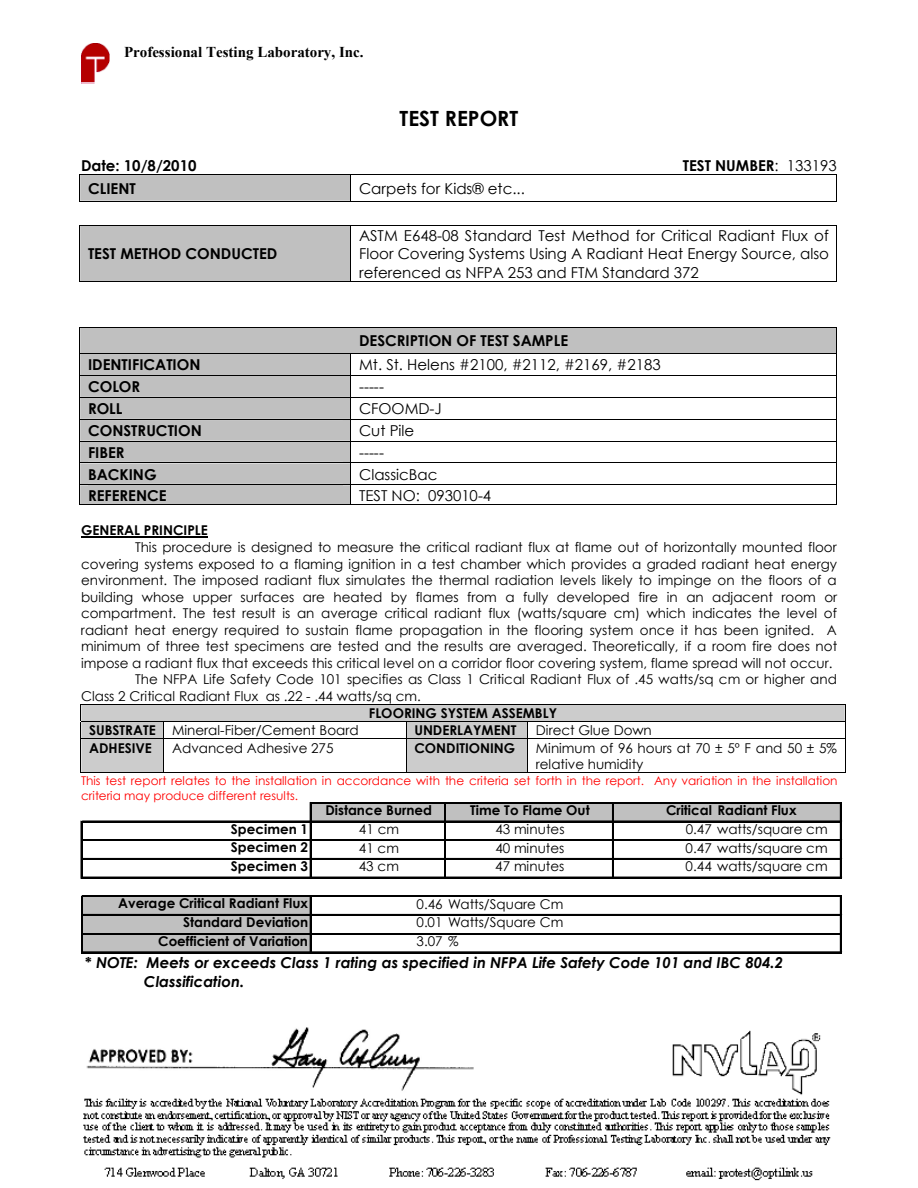
<style>
.page{position:relative;width:918px;height:1188px;background:#fff}
.page>*{position:absolute;margin:0;border:0;box-sizing:border-box;transform-origin:0 0}
.t1{font:700 21px "Century Gothic";color:#000}
.t2{font:15px/18.3px "Century Gothic";color:#000;text-align:justify}
.t3{font:700 15px "Century Gothic";color:#000}
.t4{font:italic 700 15px/18.3px "Century Gothic";color:#000}
.t5{font:700 15px "Times New Roman";color:#000}
.t6{font:13.5px/16.5px "Century Gothic";color:#000}
.t7{font:700 13.5px "Century Gothic";color:#000}
.t8{font:12px/14.7px "Century Gothic";color:#f00}
.s1{font-weight:400}
.s2{font-weight:700}
.s3{font-style:normal}
</style>
<div class="page">
<img style="left:81px;top:43px;width:29px;height:40px">
<img style="left:83px;top:1027px;width:748px;height:154px">
<hr style="left:351px;top:174px;width:486px;height:1px;background:#000">
<svg style="left:79px;top:174px;width:272px;height:28px;background:#b1b1b1"></svg>
<hr style="left:351px;top:201px;width:485px;height:1px;background:#000">
<svg style="left:836px;top:175px;width:1px;height:27px"></svg>
<hr style="left:351px;top:225px;width:485px;height:1px;background:#000">
<hr style="left:837px;top:226px;width:1px;height:55px;background:#000">
<div style="left:79px;top:225px;width:272px;height:57px;background:#c0c0c0"></div>
<hr style="left:351px;top:281px;width:485px;height:1px;background:#000">
<svg style="left:79px;top:327px;width:758px;height:178px"></svg>
<hr style="left:81px;top:537px;width:127px;height:1px;background:#000">
<svg style="left:81px;top:704px;width:765px;height:69px"></svg>
<div style="left:311px;top:803px;width:530px;height:19px;background:#c0c0c0"></div>
<div style="left:82px;top:896px;width:229px;height:57px;background:#c0c0c0"></div>
<hr style="left:81px;top:821px;width:1px;height:58px;background:#000">
<hr style="left:310px;top:802px;width:2px;height:77px;background:#000">
<hr style="left:840px;top:804px;width:2px;height:75px;background:#000">
<hr style="left:310px;top:897px;width:2px;height:56px;background:#000">
<hr style="left:444px;top:804px;width:1px;height:74px;background:#000">
<hr style="left:445px;top:804px;width:1px;height:75px;background:#000">
<hr style="left:612px;top:804px;width:2px;height:75px;background:#000">
<hr style="left:840px;top:897px;width:2px;height:56px;background:#000">
<hr style="left:81px;top:896px;width:1px;height:57px;background:#000">
<hr style="left:312px;top:802px;width:530px;height:2px;background:#000">
<hr style="left:82px;top:821px;width:760px;height:2px;background:#000">
<hr style="left:82px;top:839px;width:760px;height:1px;background:#000">
<hr style="left:82px;top:840px;width:760px;height:1px;background:#000">
<hr style="left:82px;top:858px;width:760px;height:2px;background:#000">
<hr style="left:82px;top:877px;width:760px;height:2px;background:#000">
<hr style="left:82px;top:896px;width:760px;height:1px;background:#000">
<hr style="left:82px;top:914px;width:760px;height:2px;background:#000">
<hr style="left:82px;top:933px;width:760px;height:2px;background:#000">
<hr style="left:82px;top:952px;width:760px;height:1px;background:#000">
<p class="t5" style="left:124px;top:42px;width:241px">Professional Testing Laboratory, Inc.</p>
<h1 class="t1" style="left:400px;top:102px;width:120px">TEST REPORT</h1>
<p class="t3" style="left:81px;top:154px;width:117px">Date: 10/8/2010</p>
<p class="t3" style="left:683px;top:154px;width:156px">TEST NUMBER<span class="s1">: 133193</span></p>
<p class="t3" style="left:88px;top:177px;width:49px">CLIENT</p>
<p class="t2" style="left:359px;top:179px;width:167px">Carpets for Kids® etc...</p>
<p class="t3" style="left:88px;top:242px;width:191px">TEST METHOD CONDUCTED</p>
<p class="t2" style="left:359px;top:226px;width:472px">ASTM E648-08 Standard Test Method for Critical Radiant Flux of Floor Covering Systems Using A Radiant Heat Energy Source, also referenced as NFPA 253 and FTM Standard 372</p>
<p class="t3" style="left:359px;top:329px;width:211px">DESCRIPTION OF TEST SAMPLE</p>
<p class="t3" style="left:88px;top:353px;width:114px">IDENTIFICATION</p>
<p class="t2" style="left:359px;top:355px;width:303px">Mt. St. Helens #2100, #2112, #2169, #2183</p>
<p class="t3" style="left:88px;top:375px;width:54px">COLOR</p>
<p class="t2" style="left:359px;top:377px;width:26px">-----</p>
<p class="t3" style="left:88px;top:397px;width:36px">ROLL</p>
<p class="t2" style="left:359px;top:399px;width:84px">CFOOMD-J</p>
<p class="t3" style="left:88px;top:419px;width:115px">CONSTRUCTION</p>
<p class="t2" style="left:359px;top:421px;width:57px">Cut Pile</p>
<p class="t3" style="left:88px;top:441px;width:38px">FIBER</p>
<p class="t2" style="left:359px;top:443px;width:26px">-----</p>
<p class="t3" style="left:88px;top:463px;width:70px">BACKING</p>
<p class="t2" style="left:359px;top:465px;width:80px">ClassicBac</p>
<p class="t3" style="left:88px;top:484px;width:80px">REFERENCE</p>
<p class="t2" style="left:359px;top:486px;width:134px">TEST NO: 093010-4</p>
<p class="t7" style="left:81px;top:520px;width:128px">GENERAL PRINCIPLE</p>
<p class="t6" style="left:135px;top:539px;width:703px">This procedure is designed to measure the critical radiant flux at flame out of horizontally mounted floor</p>
<p class="t6" style="left:81px;top:555px;width:757px">covering systems exposed to a flaming ignition in a test chamber which provides a graded radiant heat energy</p>
<p class="t6" style="left:81px;top:572px;width:757px">environment. The imposed radiant flux simulates the thermal radiation levels likely to impinge on the floors of a</p>
<p class="t6" style="left:81px;top:588px;width:758px">building whose upper surfaces are heated by flames from a fully developed fire in an adjacent room or</p>
<p class="t6" style="left:81px;top:605px;width:757px">compartment. The test result is an average critical radiant flux (watts/square cm) which indicates the level of</p>
<p class="t6" style="left:81px;top:621px;width:757px">radiant heat energy required to sustain flame propagation in the flooring system once it has been ignited. A</p>
<p class="t6" style="left:81px;top:638px;width:758px">minimum of three test specimens are tested and the results are averaged. Theoretically, if a room fire does not</p>
<p class="t6" style="left:81px;top:654px;width:753px">impose a radiant flux that exceeds this critical level on a corridor floor covering system, flame spread will not occur.</p>
<p class="t6" style="left:135px;top:671px;width:703px">The NFPA Life Safety Code 101 specifies as Class 1 Critical Radiant Flux of .45 watts/sq cm or higher and</p>
<p class="t6" style="left:81px;top:688px;width:341px">Class 2 Critical Radiant Flux as .22 - .44 watts/sq cm.</p>
<p class="t7" style="left:369px;top:703px;width:190px">FLOORING SYSTEM ASSEMBLY</p>
<p class="t6" style="left:89px;top:722px;width:271px"><span class="s2">SUBSTRATE</span> Mineral-Fiber/Cement Board</p>
<p class="t7" style="left:414px;top:720px;width:104px">UNDERLAYMENT</p>
<p class="t6" style="left:536px;top:722px;width:118px">Direct Glue Down</p>
<p class="t7" style="left:89px;top:738px;width:64px">ADHESIVE</p>
<p class="t6" style="left:172px;top:739px;width:163px">Advanced Adhesive 275</p>
<p class="t7" style="left:414px;top:738px;width:102px">CONDITIONING</p>
<p class="t6" style="left:536px;top:739px;width:303px">Minimum of 96 hours at 70 ± 5º F and 50 ± 5% relative humidity</p>
<p class="t8" style="left:81px;top:773px;width:758px">This test report relates to the installation in accordance with the criteria set forth in the report. Any variation in the installation criteria may produce different results.</p>
<p class="t7" style="left:325px;top:800px;width:108px">Distance Burned</p>
<p class="t7" style="left:470px;top:800px;width:121px">Time To Flame Out</p>
<p class="t7" style="left:666px;top:800px;width:132px">Critical Radiant Flux</p>
<p class="t7" style="left:231px;top:819px;width:79px">Specimen 1</p>
<p class="t6" style="left:359px;top:821px;width:42px">41 cm</p>
<p class="t6" style="left:495px;top:821px;width:71px">43 minutes</p>
<p class="t6" style="left:686px;top:821px;width:144px">0.47 watts/square cm</p>
<p class="t7" style="left:231px;top:837px;width:79px">Specimen 2</p>
<p class="t6" style="left:359px;top:839px;width:42px">41 cm</p>
<p class="t6" style="left:495px;top:839px;width:71px">40 minutes</p>
<p class="t6" style="left:686px;top:839px;width:144px">0.47 watts/square cm</p>
<p class="t7" style="left:231px;top:856px;width:79px">Specimen 3</p>
<p class="t6" style="left:359px;top:858px;width:42px">43 cm</p>
<p class="t6" style="left:495px;top:858px;width:71px">47 minutes</p>
<p class="t6" style="left:686px;top:858px;width:144px">0.44 watts/square cm</p>
<p class="t7" style="left:118px;top:893px;width:191px">Average Critical Radiant Flux</p>
<p class="t6" style="left:417px;top:895px;width:148px">0.46 Watts/Square Cm</p>
<p class="t7" style="left:183px;top:912px;width:126px">Standard Deviation</p>
<p class="t6" style="left:417px;top:914px;width:148px">0.01 Watts/Square Cm</p>
<p class="t7" style="left:158px;top:931px;width:151px">Coefficient of Variation</p>
<p class="t6" style="left:417px;top:933px;width:44px">3.07 %</p>
<p class="t4" style="left:144px;top:953px;width:641px;text-indent:-59px"><span class="s3">*</span> NOTE: Meets or exceeds Class 1 rating as specified in NFPA Life Safety Code 101 and IBC 804.2<br>Classification.</p>
</div>
